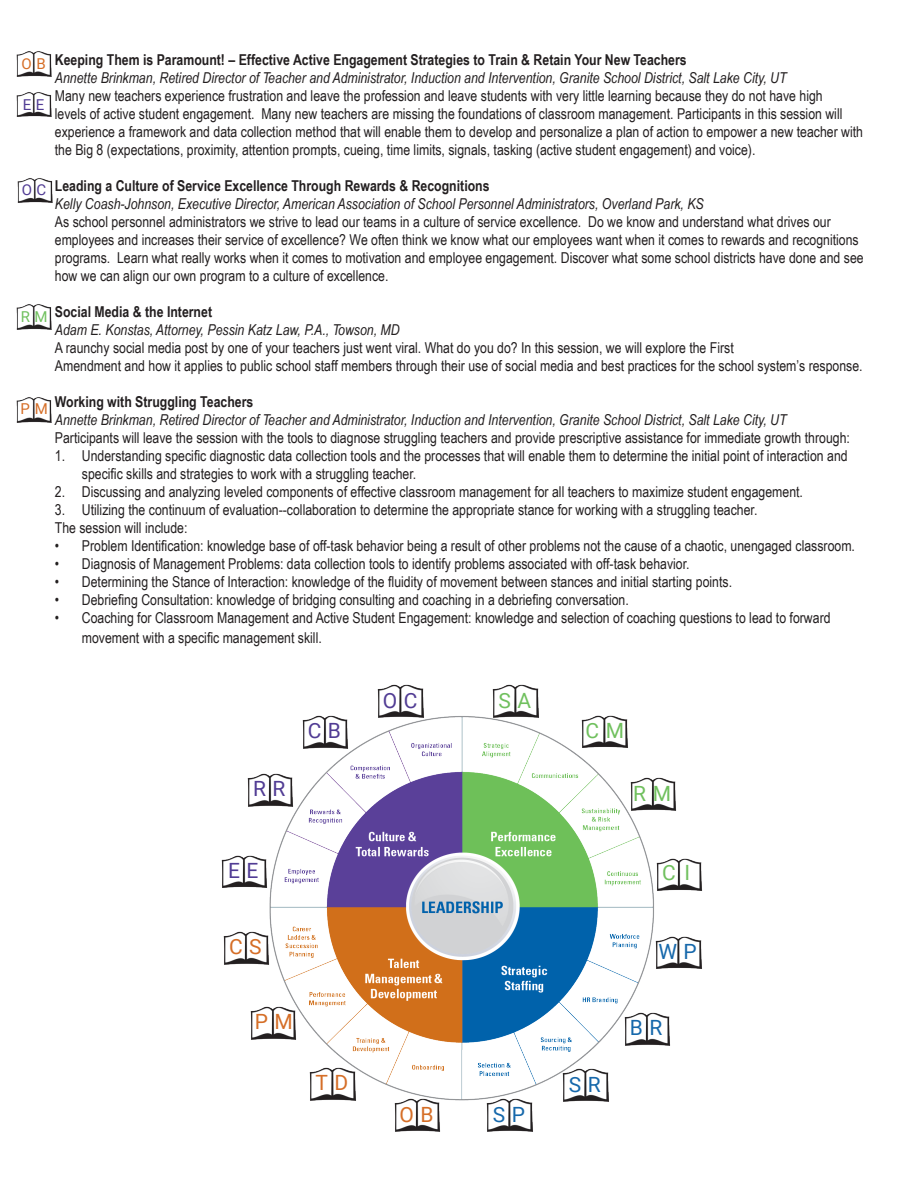
<style>
.page{position:relative;width:918px;height:1188px;background:#fff}
.page>*{position:absolute;margin:0;border:0;box-sizing:border-box;transform-origin:0 0}
.t1{font:21px "Roboto";color:#513c94}
.t2{font:21px "Roboto";color:#70c05e}
.t3{font:21px "Roboto";color:#1668ab}
.t4{font:21px "Roboto";color:#d56e27}
.t5{font:15px/18px "Arial Narrow";color:#231f20}
.t6{font:italic 15px "Arial Narrow";color:#231f20}
.t7{font:700 15px "Arial Narrow";color:#231f20}
.t8{font:15px "Roboto";color:#d56e27}
.t9{font:15px "Roboto";color:#513c94}
.t10{font:15px "Roboto";color:#70c05e}
</style>
<div class="page">
<img style="left:658px;top:858px;width:45px;height:33px">
<img style="left:269px;top:715px;width:389px;height:386px">
<img style="left:221px;top:855px;width:47px;height:33px">
<img style="left:493px;top:684px;width:47px;height:36px">
<img style="left:630px;top:776px;width:46px;height:37px">
<img style="left:378px;top:684px;width:47px;height:36px">
<img style="left:302px;top:715px;width:48px;height:36px">
<img style="left:247px;top:771px;width:48px;height:37px">
<img style="left:624px;top:1010px;width:46px;height:38px">
<img style="left:487px;top:1097px;width:47px;height:35px">
<img style="left:563px;top:1067px;width:47px;height:35px">
<img style="left:656px;top:934px;width:46px;height:37px">
<img style="left:250px;top:1004px;width:48px;height:38px">
<img style="left:223px;top:930px;width:48px;height:37px">
<img style="left:394px;top:1097px;width:48px;height:35px">
<img style="left:310px;top:1065px;width:47px;height:36px">
<img style="left:17px;top:397px;width:35px;height:26px">
<img style="left:16px;top:304px;width:36px;height:26px">
<img style="left:18px;top:178px;width:35px;height:25px">
<img style="left:16px;top:51px;width:36px;height:26px">
<img style="left:17px;top:92px;width:35px;height:25px">
<p class="t8" style="left:21px;top:53px;width:26px">O B</p>
<p class="t9" style="left:23px;top:94px;width:23px">E E</p>
<p class="t9" style="left:22px;top:179px;width:26px">O C</p>
<p class="t10" style="left:21px;top:306px;width:28px">R M</p>
<p class="t8" style="left:21px;top:398px;width:29px">P M</p>
<p class="t7" style="left:55px;top:48px;width:633px">Keeping Them is Paramount! – Effective Active Engagement Strategies to Train &amp; Retain Your New Teachers</p>
<p class="t6" style="left:55px;top:67px;width:733px">Annette Brinkman, Retired Director of Teacher and Administrator, Induction and Intervention, Granite School District, Salt Lake City, UT</p>
<p class="t5" style="left:55px;top:86px;width:810px">Many new teachers experience frustration and leave the profession and leave students with very little learning because they do not have high<br>levels of active student engagement. Many new teachers are missing the foundations of classroom management. Participants in this session will experience a framework and data collection method that will enable them to develop and personalize a plan of action to empower a new teacher with the Big 8 (expectations, proximity, attention prompts, cueing, time limits, signals, tasking (active student engagement) and voice).</p>
<p class="t7" style="left:55px;top:174px;width:436px">Leading a Culture of Service Excellence Through Rewards &amp; Recognitions</p>
<p class="t6" style="left:55px;top:193px;width:650px">Kelly Coash-Johnson, Executive Director, American Association of School Personnel Administrators, Overland Park, KS</p>
<p class="t5" style="left:55px;top:212px;width:810px">As school personnel administrators we strive to lead our teams in a culture of service excellence. Do we know and understand what drives our employees and increases their service of excellence? We often think we know what our employees want when it comes to rewards and recognitions programs. Learn what really works when it comes to motivation and employee engagement. Discover what some school districts have done and see how we can align our own program to a culture of excellence.</p>
<p class="t7" style="left:55px;top:300px;width:159px">Social Media &amp; the Internet</p>
<p class="t6" style="left:55px;top:319px;width:346px">Adam E. Konstas, Attorney, Pessin Katz Law, P.A., Towson, MD</p>
<p class="t5" style="left:55px;top:338px;width:680px">A raunchy social media post by one of your teachers just went viral. What do you do? In this session, we will explore the First</p>
<p class="t5" style="left:55px;top:356px;width:809px">Amendment and how it applies to public school staff members through their use of social media and best practices for the school system’s response.</p>
<p class="t7" style="left:55px;top:390px;width:200px">Working with Struggling Teachers</p>
<p class="t6" style="left:55px;top:409px;width:733px">Annette Brinkman, Retired Director of Teacher and Administrator, Induction and Intervention, Granite School District, Salt Lake City, UT</p>
<p class="t5" style="left:55px;top:428px;width:797px">Participants will leave the session with the tools to diagnose struggling teachers and provide prescriptive assistance for immediate growth through:</p>
<p class="t5" style="left:82px;top:446px;width:767px;text-indent:-27px">1. Understanding specific diagnostic data collection tools and the processes that will enable them to determine the initial point of interaction and specific skills and strategies to work with a struggling teacher.</p>
<p class="t5" style="left:55px;top:482px;width:750px">2. Discussing and analyzing leveled components of effective classroom management for all teachers to maximize student engagement.</p>
<p class="t5" style="left:55px;top:500px;width:704px">3. Utilizing the continuum of evaluation--collaboration to determine the appropriate stance for working with a struggling teacher.</p>
<p class="t5" style="left:55px;top:518px;width:134px">The session will include:</p>
<p class="t5" style="left:55px;top:536px;width:802px">• Problem Identification: knowledge base of off-task behavior being a result of other problems not the cause of a chaotic, unengaged classroom.</p>
<p class="t5" style="left:55px;top:554px;width:636px">• Diagnosis of Management Problems: data collection tools to identify problems associated with off-task behavior.</p>
<p class="t5" style="left:55px;top:572px;width:679px">• Determining the Stance of Interaction: knowledge of the fluidity of movement between stances and initial starting points.</p>
<p class="t5" style="left:55px;top:590px;width:575px">• Debriefing Consultation: knowledge of bridging consulting and coaching in a debriefing conversation.</p>
<p class="t5" style="left:82px;top:607px;width:750px;line-height:19.8px;text-indent:-27px">• Coaching for Classroom Management and Active Student Engagement: knowledge and selection of coaching questions to lead to forward movement with a specific management skill.</p>
<p class="t1" style="left:253px;top:774px;width:34px">R R</p>
<p class="t1" style="left:308px;top:716px;width:35px">C B</p>
<p class="t1" style="left:383px;top:685px;width:36px">O C</p>
<p class="t2" style="left:498px;top:685px;width:34px">S A</p>
<p class="t2" style="left:586px;top:716px;width:40px">C M</p>
<p class="t2" style="left:633px;top:778px;width:39px">R M</p>
<p class="t1" style="left:228px;top:856px;width:32px">E E</p>
<p class="t2" style="left:662px;top:858px;width:30px">C I</p>
<p class="t4" style="left:229px;top:932px;width:34px">C S</p>
<p class="t4" style="left:255px;top:1007px;width:40px">P M</p>
<p class="t4" style="left:315px;top:1068px;width:34px">T D</p>
<p class="t4" style="left:399px;top:1099px;width:36px">O B</p>
<p class="t3" style="left:493px;top:1099px;width:34px">S P</p>
<p class="t3" style="left:569px;top:1069px;width:33px">S R</p>
<p class="t3" style="left:659px;top:937px;width:40px">W P</p>
<p class="t3" style="left:630px;top:1013px;width:34px">B R</p>
</div>
